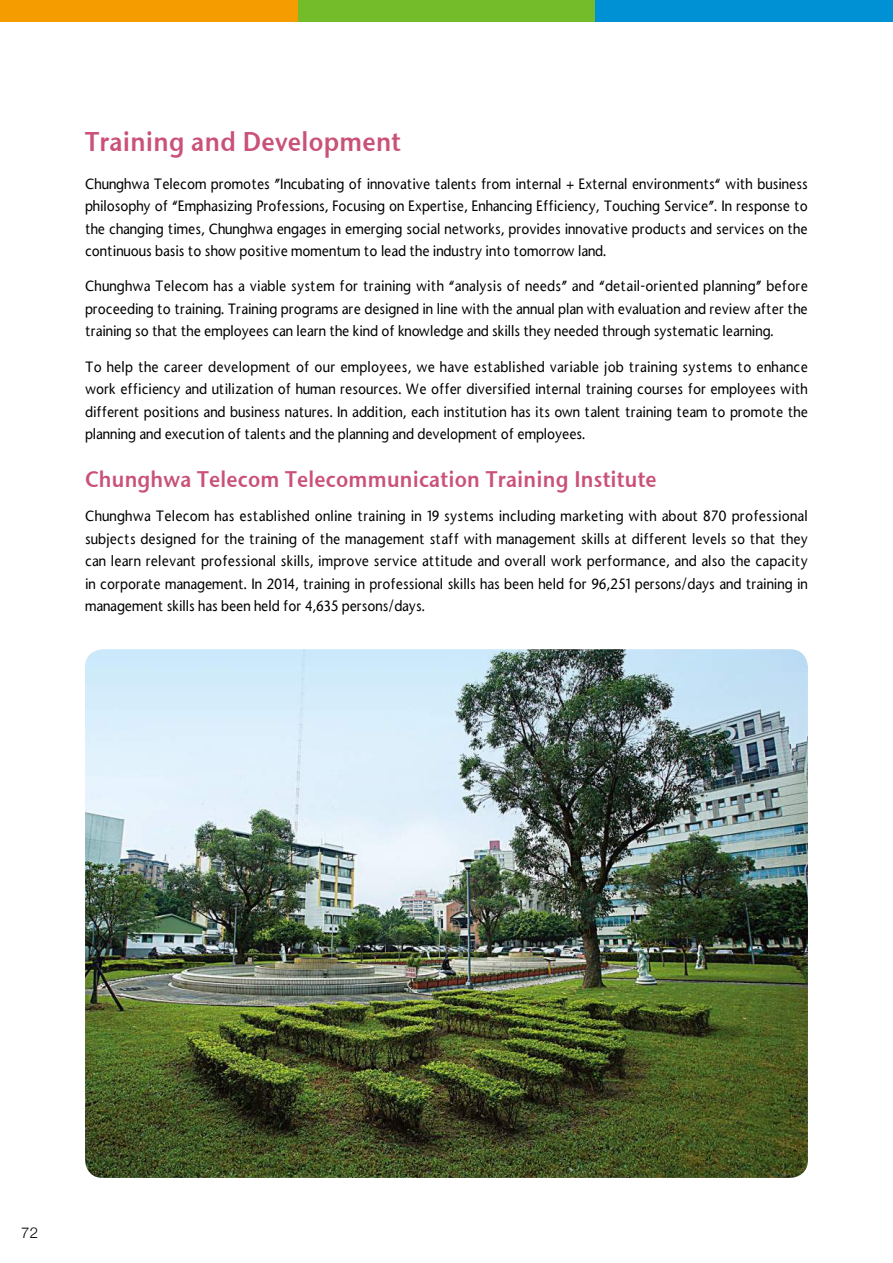
<style>
.page{position:relative;width:893px;height:1263px;background:#fff}
.page>*{position:absolute;margin:0;border:0;box-sizing:border-box;transform-origin:0 0}
.t1{font:27px "Stone Sans Sem ITCTT Semi";letter-spacing:.01em;color:#ca5178;scale:.9 1}
.t2{font:22.5px "Stone Sans Sem ITCTT Semi";letter-spacing:.01em;color:#ca5178;scale:.9 1}
.t3{font:300 15px "Helvetica Neue";color:#000}
.t4{font:500 14.25px/22.5px "Stone Sans";color:#000;text-align:justify;scale:.9 1}
</style>
<div class="page">
<div style="left:0;top:0;width:298px;height:21px;background:#f49c00"></div>
<div style="left:298px;top:0;width:297px;height:21px;background:#75bc2a"></div>
<div style="left:595px;top:0;width:298px;height:21px;background:#0090d4"></div>
<img style="left:85px;top:649px;width:723px;height:529px">
<h1 class="t1" style="left:85px;top:119px;width:352px">Training and Development</h1>
<p class="t4" style="left:85px;top:172px;width:805px">Chunghwa Telecom promotes ”Incubating of innovative talents from internal + External environments“ with business philosophy of “Emphasizing Professions, Focusing on Expertise, Enhancing Efficiency, Touching Service”. In response to the changing times, Chunghwa engages in emerging social networks, provides innovative products and services on the continuous basis to show positive momentum to lead the industry into tomorrow land.</p>
<p class="t4" style="left:85px;top:275px;width:805px">Chunghwa Telecom has a viable system for training with “analysis of needs” and “detail-oriented planning” before proceeding to training. Training programs are designed in line with the annual plan with evaluation and review after the training so that the employees can learn the kind of knowledge and skills they needed through systematic learning.</p>
<p class="t4" style="left:85px;top:355px;width:805px">To help the career development of our employees, we have established variable job training systems to enhance work efficiency and utilization of human resources. We offer diversified internal training courses for employees with different positions and business natures. In addition, each institution has its own talent training team to promote the planning and execution of talents and the planning and development of employees.</p>
<h2 class="t2" style="left:85px;top:460px;width:637px">Chunghwa Telecom Telecommunication Training Institute</h2>
<p class="t4" style="left:85px;top:505px;width:805px">Chunghwa Telecom has established online training in 19 systems including marketing with about 870 professional subjects designed for the training of the management staff with management skills at different levels so that they can learn relevant professional skills, improve service attitude and overall work performance, and also the capacity in corporate management. In 2014, training in professional skills has been held for 96,251 persons/days and training in management skills has been held for 4,635 persons/days.</p>
<p class="t3" style="left:21px;top:1223px;width:19px">72</p>
</div>
